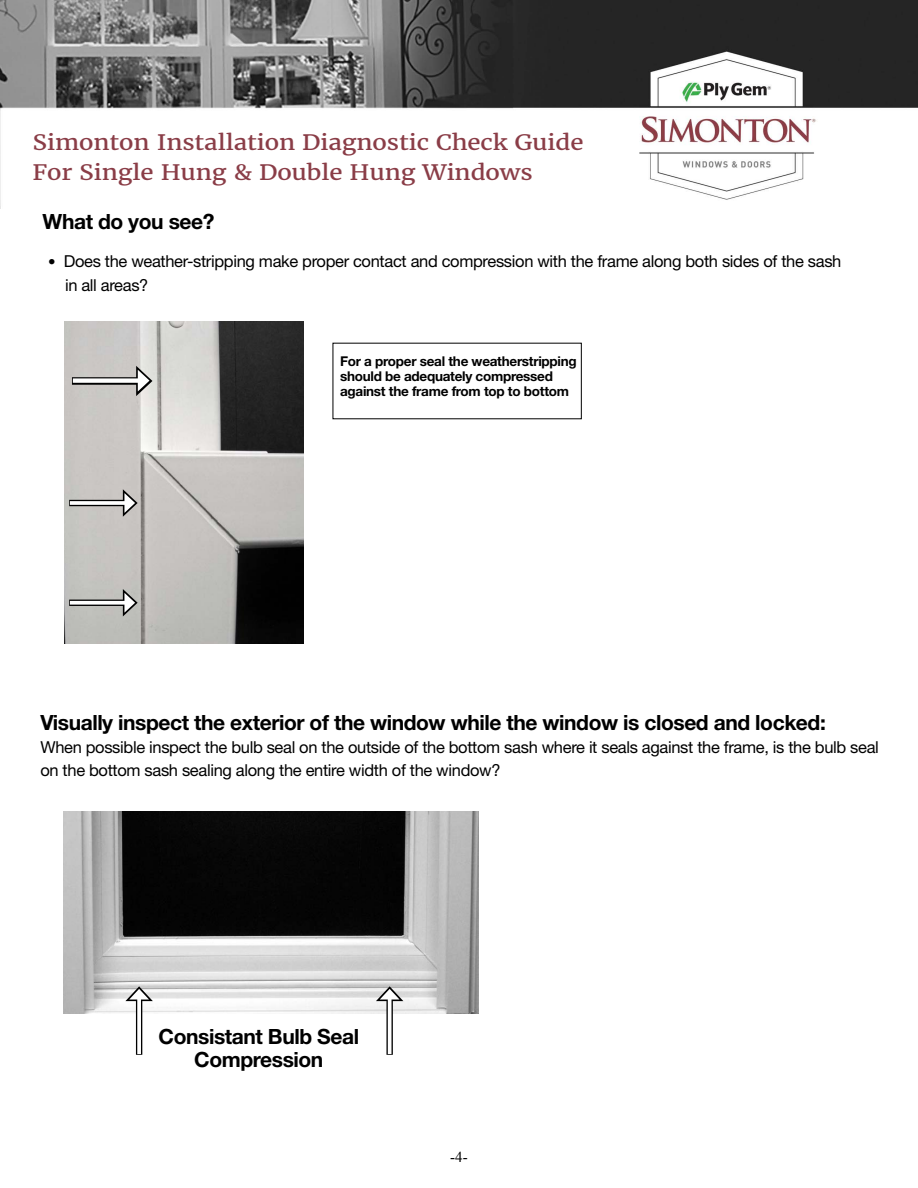
<style>
.page{position:relative;width:918px;height:1188px;background:#fff}
.page>*{position:absolute;margin:0;border:0;box-sizing:border-box;transform-origin:0 0}
.t1{font:700 21px/23.2px "Helvetica Neue";letter-spacing:-.02em;color:#000;text-align:center}
.t2{font:21px/29.5px "Merriweather";letter-spacing:-.005em;color:#8a3d47;scale:1.15 1}
.t3{font:16.5px/23.2px "Helvetica Neue";letter-spacing:-.02em;color:#000}
.t4{font:15px "Times New Roman";color:#000}
.t5{font:700 13.5px/15px "Helvetica Neue";letter-spacing:-.02em;color:#000}
.s1{font-size:15px}
</style>
<div class="page">
<img style="left:0;top:1px;width:918px;height:207px">
<img style="left:64px;top:321px;width:239px;height:322px">
<img style="left:64px;top:811px;width:414px;height:202px">
<div style="left:72px;top:377px;width:70px;height:8px;background:#000"></div>
<div style="left:73px;top:378px;width:69px;height:5px;background:#fff"></div>
<svg style="left:136px;top:366px;width:16px;height:30px"></svg>
<div style="left:69px;top:500px;width:59px;height:6px;background:#000"></div>
<svg style="left:70px;top:501px;width:53px;height:4px"></svg>
<svg style="left:123px;top:489px;width:15px;height:28px"></svg>
<svg style="left:69px;top:600px;width:54px;height:6px"></svg>
<svg style="left:70px;top:601px;width:53px;height:4px"></svg>
<svg style="left:123px;top:589px;width:15px;height:27px"></svg>
<div style="left:136px;top:996px;width:6px;height:59px;background:#000"></div>
<svg style="left:137px;top:1001px;width:4px;height:53px"></svg>
<svg style="left:125px;top:986px;width:28px;height:15px"></svg>
<div style="left:386px;top:996px;width:7px;height:59px;background:#333"></div>
<svg style="left:388px;top:1001px;width:4px;height:53px"></svg>
<svg style="left:376px;top:986px;width:27px;height:15px"></svg>
<p class="t2" style="left:32px;top:128px;width:481px">Simonton Installation Diagnostic Check Guide<br>For Single Hung &amp; Double Hung Windows</p>
<p class="t1" style="left:43px;top:209px;width:173px">What do you see?</p>
<p class="t3" style="left:65px;top:250px;width:778px;text-indent:-17px"><span class="s1">•</span> Does the weather-stripping make proper contact and compression with the frame along both sides of the sash in all areas?</p>
<p class="t5" style="left:340px;top:353px;width:238px">For a proper seal the weatherstripping should be adequately compressed against the frame from top to bottom</p>
<p class="t1" style="left:40px;top:710px;width:787px">Visually inspect the exterior of the window while the window is closed and locked:</p>
<p class="t3" style="left:40px;top:736px;width:840px">When possible inspect the bulb seal on the outside of the bottom sash where it seals against the frame, is the bulb seal on the bottom sash sealing along the entire width of the window?</p>
<p class="t1" style="left:159px;top:1024px;width:202px">Consistant Bulb Seal<br>Compression</p>
<p class="t4" style="left:450px;top:1146px;width:19px">-4-</p>
</div>
